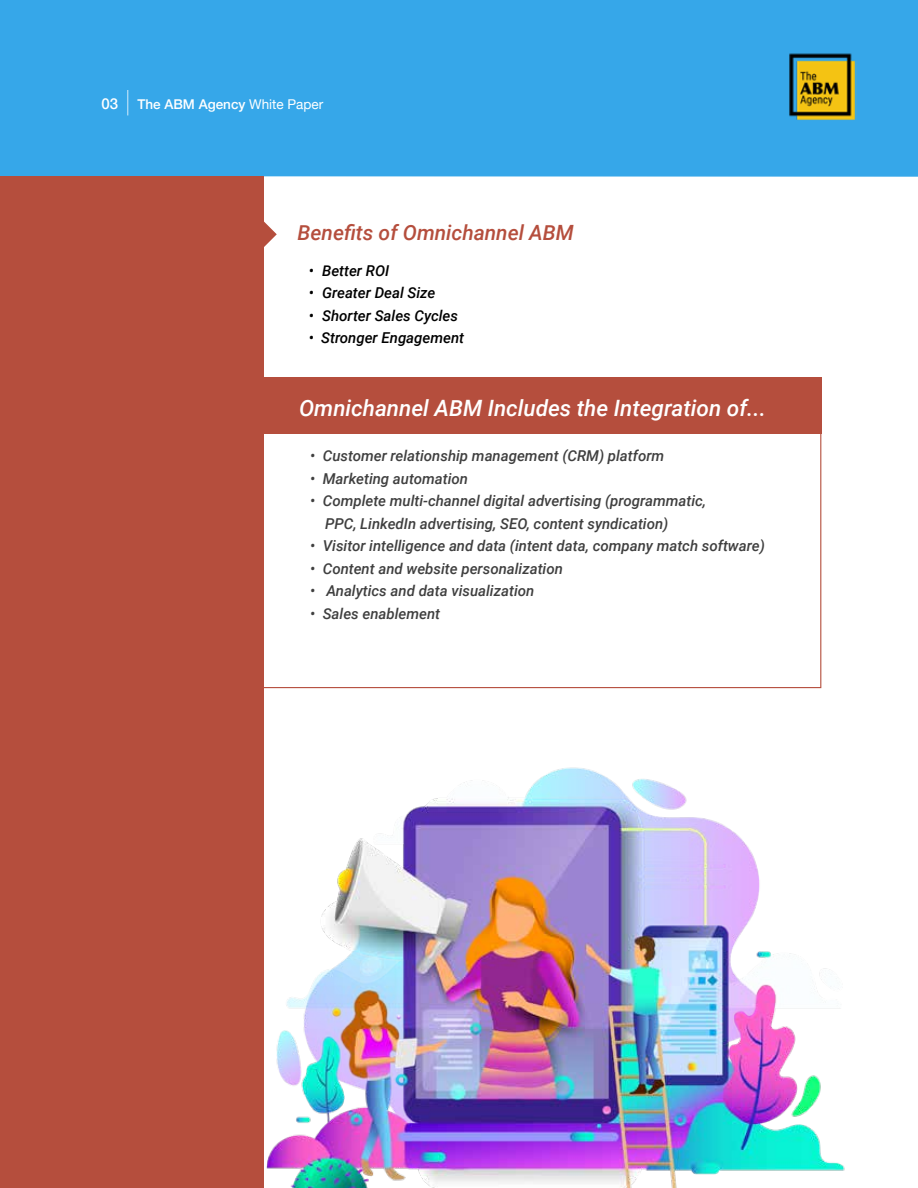
<style>
.page{position:relative;width:918px;height:1188px;background:#fff}
.page>*{position:absolute;margin:0;border:0;box-sizing:border-box;transform-origin:0 0}
.t1{font:italic 500 22.5px "Roboto";color:#fff}
.t2{font:italic 500 21px "Roboto";color:#b54e3d}
.t3{font:italic 500 15px/22.5px "Roboto";color:#3f3f3f}
.t4{font:italic 500 15px "Roboto";color:#000}
.t5{font:500 15px "Helvetica Neue";color:#fff}
.t6{font:500 13.5px "Helvetica Neue";color:#fff}
.s1{font-weight:400}
</style>
<div class="page">
<div style="left:0;top:0;width:918px;height:177px;background:#36a7e9"></div>
<img style="left:266px;top:767px;width:579px;height:421px">
<svg style="left:127px;top:90px;width:1px;height:25px"></svg>
<img style="left:786px;top:49px;width:70px;height:72px">
<div style="left:0;top:176px;width:264px;height:1012px;background:#b54e3d"></div>
<svg style="left:264px;top:221px;width:13px;height:26px"></svg>
<div style="left:259px;top:377px;width:562px;height:57px;background:#b54e3d"></div>
<p class="t5" style="left:101px;top:91px;width:18px">03</p>
<p class="t6" style="left:137px;top:93px;width:187px">The ABM Agency <span class="s1">White Paper</span></p>
<h2 class="t2" style="left:298px;top:218px;width:278px">Benefits of Omnichannel ABM</h2>
<p class="t4" style="left:309px;top:260px;width:82px">• Better ROI</p>
<p class="t4" style="left:309px;top:283px;width:128px">• Greater Deal Size</p>
<p class="t4" style="left:309px;top:305px;width:151px">• Shorter Sales Cycles</p>
<p class="t4" style="left:309px;top:328px;width:157px">• Stronger Engagement</p>
<h1 class="t1" style="left:299px;top:392px;width:468px">Omnichannel ABM Includes the Integration of...</h1>
<p class="t3" style="left:310px;top:444px;width:356px">• Customer relationship management (CRM) platform</p>
<p class="t3" style="left:310px;top:467px;width:159px">• Marketing automation</p>
<p class="t3" style="left:325px;top:489px;width:383px;text-indent:-15px">• Complete multi-channel digital advertising (programmatic,<br>PPC, LinkedIn advertising, SEO, content syndication)</p>
<p class="t3" style="left:310px;top:534px;width:456px">• Visitor intelligence and data (intent data, company match software)</p>
<p class="t3" style="left:310px;top:557px;width:254px">• Content and website personalization</p>
<p class="t3" style="left:310px;top:579px;width:226px">• Analytics and data visualization</p>
<p class="t3" style="left:310px;top:602px;width:131px">• Sales enablement</p>
</div>
